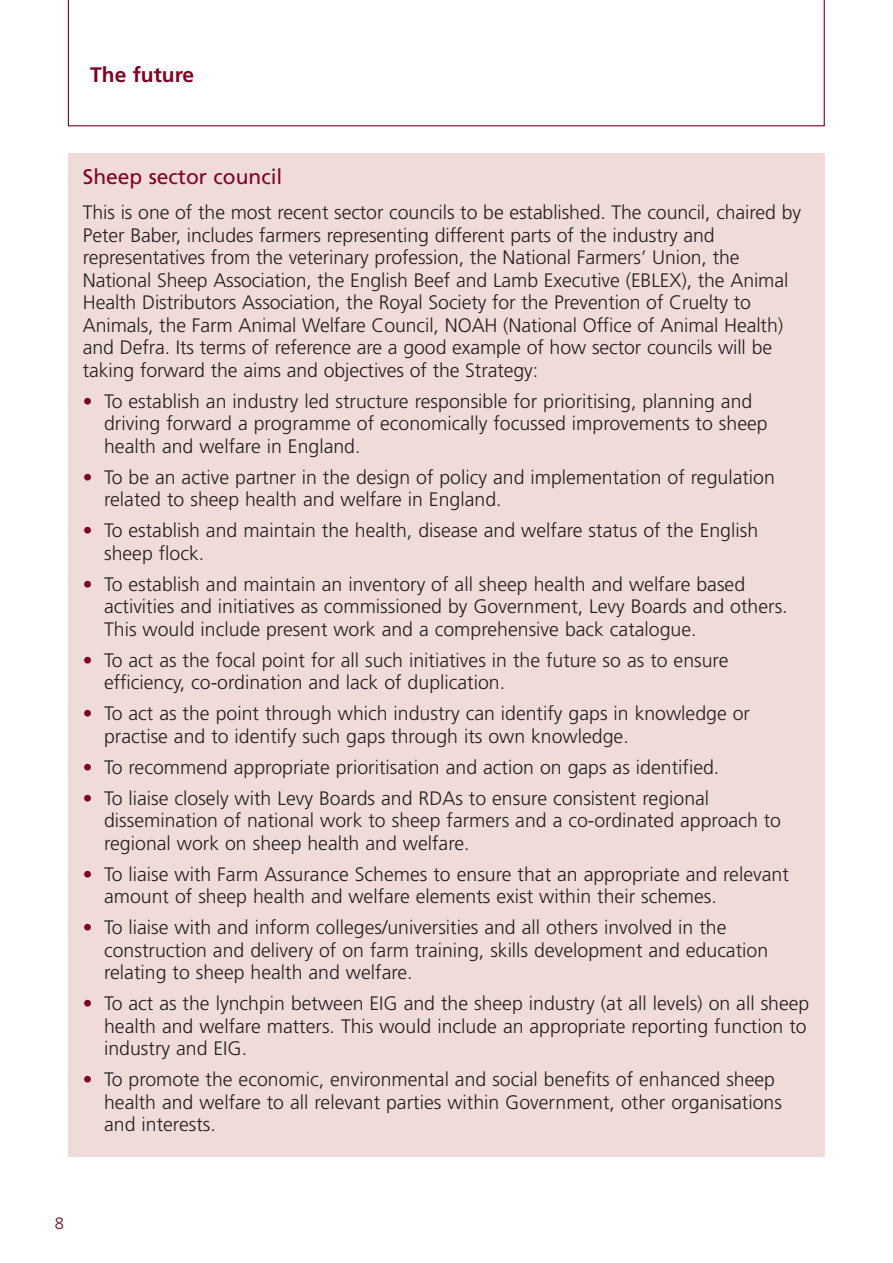
<style>
.page{position:relative;width:893px;height:1263px;background:#fff}
.page>*{position:absolute;margin:0;border:0;box-sizing:border-box;transform-origin:0 0}
.t1{font:21px "Frutiger";color:#820024}
.t2{font:700 21px "Frutiger";color:#820024}
.t3{font:300 19.5px/22.5px "Frutiger";color:#231f20}
.t4{font:300 16.5px "Frutiger";color:#820024}
.s1{color:#820024}
</style>
<div class="page">
<svg style="left:68px;top:0;width:757px;height:126px"></svg>
<div style="left:68px;top:153px;width:757px;height:1004px;background:#efdbd8"></div>
<p class="t2" style="left:90px;top:66px;width:106px">The future</p>
<p class="t1" style="left:83px;top:168px;width:201px">Sheep sector council</p>
<p class="t3" style="left:83px;top:203px;width:720px">This is one of the most recent sector councils to be established. The council, chaired by Peter Baber, includes farmers representing different parts of the industry and representatives from the veterinary profession, the National Farmers’ Union, the National Sheep Association, the English Beef and Lamb Executive (EBLEX), the Animal Health Distributors Association, the Royal Society for the Prevention of Cruelty to Animals, the Farm Animal Welfare Council, NOAH (National Office of Animal Health) and Defra. Its terms of reference are a good example of how sector councils will be taking forward the aims and objectives of the Strategy:</p>
<p class="t3" style="left:104px;top:391px;width:665px;text-indent:-21px"><span class="s1">•</span> To establish an industry led structure responsible for prioritising, planning and driving forward a programme of economically focussed improvements to sheep health and welfare in England.</p>
<p class="t3" style="left:104px;top:467px;width:672px;text-indent:-21px"><span class="s1">•</span> To be an active partner in the design of policy and implementation of regulation related to sheep health and welfare in England.</p>
<p class="t3" style="left:104px;top:521px;width:655px;text-indent:-21px"><span class="s1">•</span> To establish and maintain the health, disease and welfare status of the English sheep flock.</p>
<p class="t3" style="left:104px;top:574px;width:685px;text-indent:-21px"><span class="s1">•</span> To establish and maintain an inventory of all sheep health and welfare based activities and initiatives as commissioned by Government, Levy Boards and others.<br>This would include present work and a comprehensive back catalogue.</p>
<p class="t3" style="left:104px;top:650px;width:626px;text-indent:-21px"><span class="s1">•</span> To act as the focal point for all such initiatives in the future so as to ensure efficiency, co-ordination and lack of duplication.</p>
<p class="t3" style="left:104px;top:704px;width:647px;text-indent:-21px"><span class="s1">•</span> To act as the point through which industry can identify gaps in knowledge or practise and to identify such gaps through its own knowledge.</p>
<p class="t3" style="left:83px;top:757px;width:638px"><span class="s1">•</span> To recommend appropriate prioritisation and action on gaps as identified.</p>
<p class="t3" style="left:104px;top:788px;width:678px;text-indent:-21px"><span class="s1">•</span> To liaise closely with Levy Boards and RDAs to ensure consistent regional dissemination of national work to sheep farmers and a co-ordinated approach to regional work on sheep health and welfare.</p>
<p class="t3" style="left:104px;top:864px;width:686px;text-indent:-21px"><span class="s1">•</span> To liaise with Farm Assurance Schemes to ensure that an appropriate and relevant amount of sheep health and welfare elements exist within their schemes.</p>
<p class="t3" style="left:104px;top:918px;width:666px;text-indent:-21px"><span class="s1">•</span> To liaise with and inform colleges/universities and all others involved in the construction and delivery of on farm training, skills development and education relating to sheep health and welfare.</p>
<p class="t3" style="left:104px;top:994px;width:707px;text-indent:-21px"><span class="s1">•</span> To act as the lynchpin between EIG and the sheep industry (at all levels) on all sheep health and welfare matters. This would include an appropriate reporting function to industry and EIG.</p>
<p class="t3" style="left:104px;top:1070px;width:679px;text-indent:-21px"><span class="s1">•</span> To promote the economic, environmental and social benefits of enhanced sheep health and welfare to all relevant parties within Government, other organisations and interests.</p>
<p class="t4" style="left:55px;top:1217px;width:11px">8</p>
</div>
